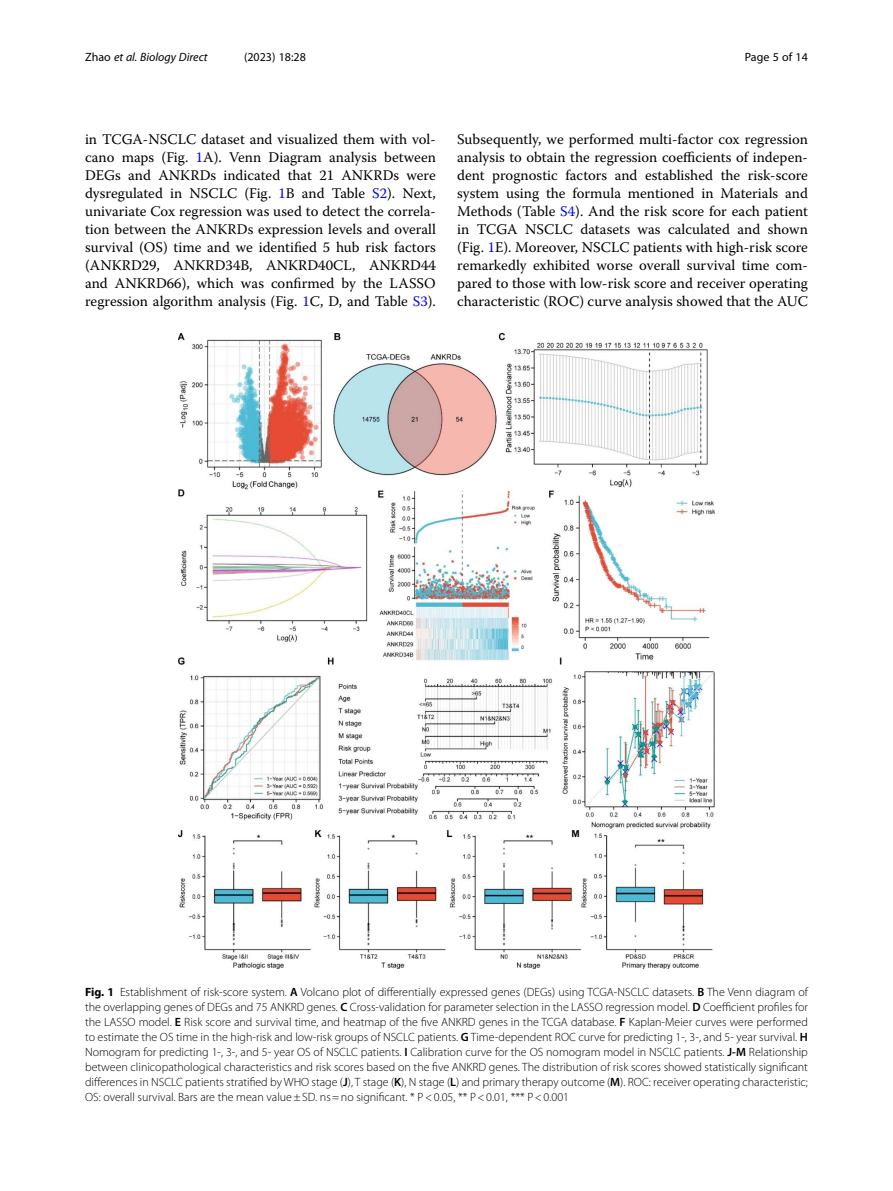
<style>
.page{position:relative;width:893px;height:1191px;background:#fff}
.page>*{position:absolute;margin:0;border:0;box-sizing:border-box;transform-origin:0 0}
.Body_Text{font:14.7px/18px "Warnock Pro";color:#000;text-align:justify}
.Figure_Caption{font:300 12px/15px "Myriad Pro";color:#000;text-align:justify}
.t1{font:italic 12px "Myriad Pro";color:#000}
.t2{font:12px "Myriad Pro";color:#000}
.s1{font-style:normal}
.s2{color:#00f}
.s3{font-weight:700}
.s4{font-weight:600}
</style>
<div class="page">
<img style="left:178px;top:334px;width:536px;height:635px">
<p class="t1" style="left:85px;top:50px;width:124px"><span class="s1">Zhao</span> et al. Biology Direct</p>
<p class="t2" style="left:244px;top:50px;width:63px">(2023) 18:28</p>
<p class="t2" style="left:745px;top:50px;width:65px">Page 5 of 14</p>
<p class="Body_Text" style="left:85px;top:130px;width:352px">in TCGA-NSCLC dataset and visualized them with vol&shy;cano maps (Fig. <span class="s2">1</span>A). Venn Diagram analysis between DEGs and ANKRDs indicated that 21 ANKRDs were dysregulated in NSCLC (Fig. <span class="s2">1</span>B and Table <span class="s2">S2</span>). Next, univariate Cox regression was used to detect the correla&shy;tion between the ANKRDs expression levels and overall survival (OS) time and we identified 5 hub risk factors (ANKRD29, ANKRD34B, ANKRD40CL, ANKRD44 and ANKRD66), which was confirmed by the LASSO regression algorithm analysis (Fig. <span class="s2">1</span>C, D, and Table <span class="s2">S3</span>).</p>
<p class="Body_Text" style="left:457px;top:130px;width:352px">Subsequently, we performed multi-factor cox regression analysis to obtain the regression coefficients of indepen&shy;dent prognostic factors and established the risk-score system using the formula mentioned in Materials and Methods (Table <span class="s2">S4</span>). And the risk score for each patient in TCGA NSCLC datasets was calculated and shown (Fig. <span class="s2">1</span>E). Moreover, NSCLC patients with high-risk score remarkedly exhibited worse overall survival time com&shy;pared to those with low-risk score and receiver operating characteristic (ROC) curve analysis showed that the AUC</p>
<p class="Figure_Caption" style="left:85px;top:984px;width:724px"><span class="s3">Fig. 1</span> Establishment of risk-score system. <span class="s4">A</span> Volcano plot of differentially expressed genes (DEGs) using TCGA-NSCLC datasets. <span class="s4">B</span> The Venn diagram of the overlapping genes of DEGs and 75 ANKRD genes. <span class="s4">C</span> Cross-validation for parameter selection in the LASSO regression model. <span class="s4">D</span> Coefficient profiles for the LASSO model. <span class="s4">E</span> Risk score and survival time, and heatmap of the five ANKRD genes in the TCGA database. <span class="s4">F</span> Kaplan-Meier curves were performed to estimate the OS time in the high-risk and low-risk groups of NSCLC patients. <span class="s4">G</span> Time-dependent ROC curve for predicting 1-, 3-, and 5- year survival. <span class="s4">H </span>Nomogram for predicting 1-, 3-, and 5- year OS of NSCLC patients. <span class="s4">I</span> Calibration curve for the OS nomogram model in NSCLC patients. <span class="s4">J-M</span> Relationship between clinicopathological characteristics and risk scores based on the five ANKRD genes. The distribution of risk scores showed statistically significant differences in NSCLC patients stratified by WHO stage (<span class="s4">J</span>), T stage (<span class="s4">K</span>), N stage (<span class="s4">L</span>) and primary therapy outcome (<span class="s4">M</span>). ROC: receiver operating characteristic; OS: overall survival. Bars are the mean value±SD. ns=no significant. * P&lt;0.05, ** P&lt;0.01, *** P&lt;0.001</p>
</div>
